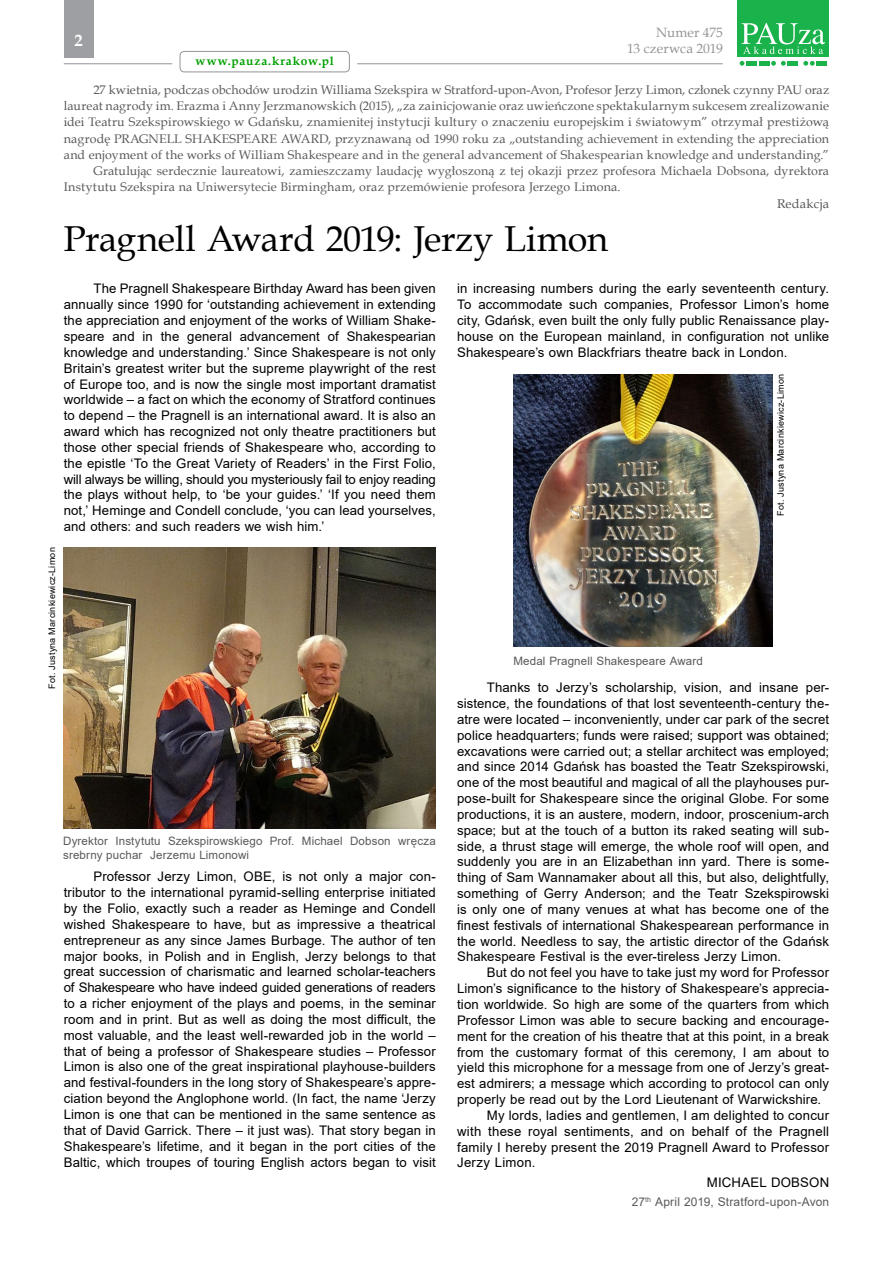
<style>
.page{position:relative;width:893px;height:1263px;background:#fff}
.page>*{position:absolute;margin:0;border:0;box-sizing:border-box;transform-origin:0 0}
.t1{font:36px "Book Antiqua";letter-spacing:-.015em;color:#000}
.t2{font:700 16.5px "Book Antiqua";color:#fff}
.t3{font:13.5px/16.2px "Book Antiqua";color:#939598;text-align:right}
.t4{font:13.2px/15.9px "Arial";letter-spacing:.01em;color:#000;text-align:justify}
.t5{font:12.75px "Book Antiqua";letter-spacing:.01em;color:#58595b}
.t6{font:12.45px "Book Antiqua";letter-spacing:.01em;color:#58595b}
.t7{font:12px "Arial";letter-spacing:.015em;color:#58595b}
.t8{font:700 12px "Book Antiqua";letter-spacing:.07em;color:#00a000}
.t9{font:11.55px/13.8px "Arial";letter-spacing:.01em;color:#58595b}
.t10{font:9px "Arial";letter-spacing:.02em;color:#000}
</style>
<div class="page">
<hr style="left:357px;top:63px;width:366px;height:1px;background:#939598">
<div style="left:64px;top:0;width:30px;height:57px;background:#9d9fa2"></div>
<div style="left:180px;top:51px;width:170px;height:21px;border:1px solid #939598;border-radius:4px"></div>
<svg style="left:740px;top:61px;width:4px;height:5px"></svg>
<svg style="left:771px;top:61px;width:15px;height:5px"></svg>
<svg style="left:803px;top:61px;width:12px;height:5px"></svg>
<div style="left:746px;top:61px;width:11px;height:5px;background:#19b24b"></div>
<div style="left:759px;top:61px;width:11px;height:5px;background:#19b24b"></div>
<div style="left:787px;top:61px;width:11px;height:5px;background:#19b24b"></div>
<div style="left:816px;top:61px;width:11px;height:5px;background:#19b24b"></div>
<div style="left:737px;top:0;width:92px;height:56px;background:#19b24b"></div>
<svg style="left:741px;top:23px;width:84px;height:31px"></svg>
<hr style="left:64px;top:63px;width:108px;height:1px;background:#939598">
<img style="left:64px;top:547px;width:372px;height:281px">
<img style="left:514px;top:374px;width:259px;height:273px">
<p class="t2" style="left:75px;top:30px;width:10px">2</p>
<p class="t8" style="left:196px;top:53px;width:140px">www.pauza.krakow.pl</p>
<p class="t3" style="left:627px;top:24px;width:97px">Numer 475<br>13 czerwca 2019</p>
<p class="t6" style="left:94px;top:81px;width:737px">27 kwietnia, podczas obchodów urodzin Williama Szekspira w Stratford-upon-Avon, Profesor Jerzy Limon, członek czynny PAU oraz</p>
<p class="t6" style="left:64px;top:97px;width:767px">laureat nagrody im. Erazma i Anny Jerzmanowskich (2015), „za zainicjowanie oraz uwieńczone spektakularnym sukcesem zrealizowanie</p>
<p class="t6" style="left:64px;top:114px;width:767px">idei Teatru Szekspirowskiego w Gdańsku, znamienitej instytucji kultury o znaczeniu europejskim i światowym” otrzymał prestiżową</p>
<p class="t6" style="left:64px;top:130px;width:767px">nagrodę PRAGNELL SHAKESPEARE AWARD, przyznawaną od 1990 roku za „outstanding achievement in extending the appreciation</p>
<p class="t6" style="left:64px;top:146px;width:767px">and enjoyment of the works of William Shakespeare and in the general advancement of Shakespearian knowledge and understanding.”</p>
<p class="t6" style="left:94px;top:162px;width:737px">Gratulując serdecznie laureatowi, zamieszczamy laudację wygłoszoną z tej okazji przez profesora Michaela Dobsona, dyrektora</p>
<p class="t6" style="left:64px;top:178px;width:558px">Instytutu Szekspira na Uniwersytecie Birmingham, oraz przemówienie profesora Jerzego Limona.</p>
<p class="t5" style="left:777px;top:195px;width:53px">Redakcja</p>
<h1 class="t1" style="left:64px;top:214px;width:546px">Pragnell Award 2019: Jerzy Limon</h1>
<p class="t4" style="left:64px;top:281px;width:374px;text-indent:30px">The Pragnell Shakespeare Birthday Award has been given annually since 1990 for ‘outstanding achievement in extending the appreciation and enjoyment of the works of William Shake&shy;speare and in the general advancement of Shakespearian knowledge and understanding.’ Since Shakespeare is not only Britain’s greatest writer but the supreme playwright of the rest of Europe too, and is now the single most important dramatist worldwide – a fact on which the economy of Stratford continues to depend – the Pragnell is an international award. It is also an award which has recognized not only theatre practitioners but those other special friends of Shakespeare who, according to the epistle ‘To the Great Variety of Readers’ in the First Folio, will always be willing, should you mysteriously fail to enjoy reading the plays without help, to ‘be your guides.’ ‘If you need them not,’ Heminge and Condell conclude, ‘you can lead yourselves, and others: and such readers we wish him.’</p>
<p class="t10" style="left:46px;top:689px;width:143px;rotate:-90deg">Fot. Justyna Marcinkiewicz-Limon</p>
<p class="t9" style="left:63px;top:834px;width:374px">Dyrektor Instytutu Szekspirowskiego Prof. Michael Dobson wręcza srebrny puchar Jerzemu Limonowi</p>
<p class="t4" style="left:64px;top:869px;width:374px;text-indent:30px">Professor Jerzy Limon, OBE, is not only a major con&shy;tributor to the international pyramid-selling enterprise initiated by the Folio, exactly such a reader as Heminge and Condell wished Shakespeare to have, but as impressive a theatrical entrepreneur as any since James Burbage. The author of ten major books, in Polish and in English, Jerzy belongs to that great succession of charismatic and learned scholar-teachers of Shakespeare who have indeed guided generations of readers to a richer enjoyment of the plays and poems, in the seminar room and in print. But as well as doing the most difficult, the most valuable, and the least well-rewarded job in the world – that of being a professor of Shakespeare studies – Professor Limon is also one of the great inspirational playhouse-builders and festival-founders in the long story of Shakespeare’s appre&shy;ciation beyond the Anglophone world. (In fact, the name ‘Jerzy Limon is one that can be mentioned in the same sentence as that of David Garrick. There – it just was). That story began in Shakespeare’s lifetime, and it began in the port cities of the Baltic, which troupes of touring English actors began to visit</p>
<p class="t4" style="left:457px;top:281px;width:374px">in increasing numbers during the early seventeenth century.<br>To accommodate such companies, Professor Limon’s home city, Gdańsk, even built the only fully public Renaissance play&shy;house on the European mainland, in configuration not unlike Shakespeare’s own Blackfriars theatre back in London.</p>
<p class="t9" style="left:513px;top:653px;width:191px">Medal Pragnell Shakespeare Award</p>
<p class="t10" style="left:774px;top:516px;width:143px;rotate:-90deg">Fot. Justyna Marcinkiewicz-Limon</p>
<p class="t4" style="left:457px;top:679px;width:374px;text-indent:30px">Thanks to Jerzy’s scholarship, vision, and insane per&shy;sistence, the foundations of that lost seventeenth-century the&shy;atre were located – inconveniently, under car park of the secret police headquarters; funds were raised; support was obtained; excavations were carried out; a stellar architect was employed; and since 2014 Gdańsk has boasted the Teatr Szekspirowski, one of the most beautiful and magical of all the playhouses pur&shy;pose-built for Shakespeare since the original Globe. For some productions, it is an austere, modern, indoor, proscenium-arch space; but at the touch of a button its raked seating will sub&shy;side, a thrust stage will emerge, the whole roof will open, and suddenly you are in an Elizabethan inn yard. There is some&shy;thing of Sam Wannamaker about all this, but also, delightfully, something of Gerry Anderson; and the Teatr Szekspirowski is only one of many venues at what has become one of the finest festivals of international Shakespearean performance in the world. Needless to say, the artistic director of the Gdańsk Shakespeare Festival is the ever-tireless Jerzy Limon.</p>
<p class="t4" style="left:487px;top:965px;width:344px">But do not feel you have to take just my word for Professor</p>
<p class="t4" style="left:457px;top:980px;width:374px">Limon’s significance to the history of Shakespeare’s apprecia-</p>
<p class="t4" style="left:457px;top:996px;width:374px">tion worldwide. So high are some of the quarters from which</p>
<p class="t4" style="left:457px;top:1012px;width:374px">Professor Limon was able to secure backing and encourage-</p>
<p class="t4" style="left:457px;top:1028px;width:374px">ment for the creation of his theatre that at this point, in a break</p>
<p class="t4" style="left:457px;top:1044px;width:374px">from the customary format of this ceremony, I am about to</p>
<p class="t4" style="left:457px;top:1060px;width:374px">yield this microphone for a message from one of Jerzy’s great-</p>
<p class="t4" style="left:457px;top:1075px;width:374px">est admirers; a message which according to protocol can only</p>
<p class="t4" style="left:457px;top:1091px;width:366px">properly be read out by the Lord Lieutenant of Warwickshire.</p>
<p class="t4" style="left:487px;top:1107px;width:344px">My lords, ladies and gentlemen, I am delighted to concur</p>
<p class="t4" style="left:457px;top:1123px;width:374px">with these royal sentiments, and on behalf of the Pragnell</p>
<p class="t4" style="left:457px;top:1139px;width:374px">family I hereby present the 2019 Pragnell Award to Professor</p>
<p class="t4" style="left:457px;top:1155px;width:80px">Jerzy Limon.</p>
<p class="t4" style="left:707px;top:1175px;width:124px">MICHAEL DOBSON</p>
<p class="t7" style="left:632px;top:1194px;width:199px">27<sup>th</sup> April 2019, Stratford-upon-Avon</p>
</div>
